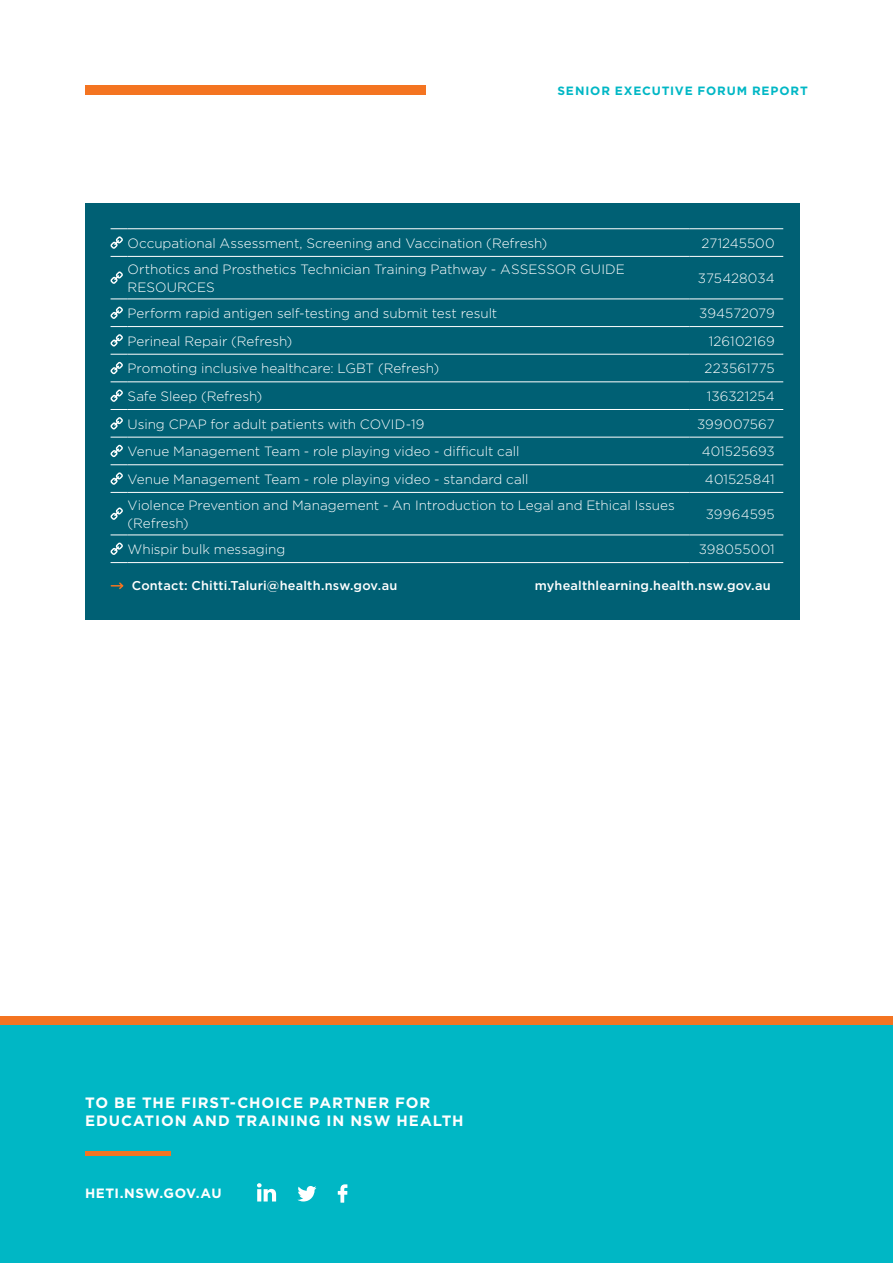
<style>
.page{position:relative;width:893px;height:1263px;background:#fff}
.page>*{position:absolute;margin:0;border:0;box-sizing:border-box;transform-origin:0 0}
.t1{font:700 15px/18px "Gotham";letter-spacing:.06em;color:#fff}
.t2{font:300 13.5px/18px "Gotham";color:#fff}
.t3{font:700 13.5px "Gotham";letter-spacing:.03em;color:#fff}
.t4{font:500 12.75px "Gotham";letter-spacing:.015em;color:#fff}
.t5{font:700 12px "Gotham";letter-spacing:.075em;color:#00b7c5}
</style>
<div class="page">
<div style="left:0;top:1025px;width:893px;height:238px;background:#00b7c5"></div>
<div style="left:0;top:1016px;width:893px;height:9px;background:#f47421"></div>
<hr style="left:85px;top:1152px;width:85px;height:4px;background:#f47421">
<svg style="left:257px;top:1183px;width:19px;height:18px"></svg>
<svg style="left:297px;top:1186px;width:19px;height:15px"></svg>
<svg style="left:338px;top:1184px;width:9px;height:19px"></svg>
<div style="left:85px;top:85px;width:340px;height:9px;background:#f47421"></div>
<div style="left:85px;top:203px;width:714px;height:417px;background:#006074"></div>
<svg style="left:111px;top:228px;width:17px;height:1px"></svg>
<hr style="left:128px;top:228px;width:562px;height:1px;background:#fff">
<hr style="left:690px;top:228px;width:93px;height:1px;background:#fff">
<svg style="left:111px;top:256px;width:17px;height:1px"></svg>
<hr style="left:128px;top:256px;width:562px;height:1px;background:#fff">
<hr style="left:690px;top:256px;width:93px;height:1px;background:#fff">
<svg style="left:111px;top:299px;width:17px;height:1px"></svg>
<hr style="left:128px;top:299px;width:562px;height:1px;background:#fff">
<hr style="left:690px;top:299px;width:93px;height:1px;background:#fff">
<svg style="left:111px;top:326px;width:17px;height:1px"></svg>
<hr style="left:128px;top:326px;width:562px;height:1px;background:#fff">
<hr style="left:690px;top:326px;width:93px;height:1px;background:#fff">
<svg style="left:111px;top:354px;width:17px;height:1px"></svg>
<hr style="left:128px;top:354px;width:562px;height:1px;background:#fff">
<hr style="left:690px;top:354px;width:93px;height:1px;background:#fff">
<svg style="left:111px;top:382px;width:17px;height:1px"></svg>
<hr style="left:128px;top:382px;width:562px;height:1px;background:#fff">
<hr style="left:690px;top:382px;width:93px;height:1px;background:#fff">
<svg style="left:111px;top:409px;width:17px;height:1px"></svg>
<hr style="left:128px;top:409px;width:562px;height:1px;background:#fff">
<hr style="left:690px;top:409px;width:93px;height:1px;background:#fff">
<svg style="left:111px;top:437px;width:17px;height:1px"></svg>
<hr style="left:128px;top:437px;width:562px;height:1px;background:#fff">
<hr style="left:690px;top:437px;width:93px;height:1px;background:#fff">
<svg style="left:111px;top:464px;width:17px;height:1px"></svg>
<hr style="left:128px;top:464px;width:562px;height:1px;background:#fff">
<hr style="left:690px;top:464px;width:93px;height:1px;background:#fff">
<svg style="left:111px;top:492px;width:17px;height:1px"></svg>
<hr style="left:128px;top:492px;width:562px;height:1px;background:#fff">
<hr style="left:690px;top:492px;width:93px;height:1px;background:#fff">
<svg style="left:111px;top:535px;width:17px;height:1px"></svg>
<hr style="left:128px;top:535px;width:562px;height:1px;background:#fff">
<hr style="left:690px;top:535px;width:93px;height:1px;background:#fff">
<svg style="left:111px;top:562px;width:17px;height:1px"></svg>
<hr style="left:128px;top:562px;width:562px;height:1px;background:#fff">
<hr style="left:690px;top:562px;width:93px;height:1px;background:#fff">
<svg style="left:111px;top:236px;width:12px;height:13px"></svg>
<svg style="left:111px;top:271px;width:12px;height:13px"></svg>
<svg style="left:111px;top:307px;width:12px;height:12px"></svg>
<svg style="left:111px;top:334px;width:12px;height:12px"></svg>
<svg style="left:111px;top:362px;width:12px;height:12px"></svg>
<svg style="left:111px;top:389px;width:12px;height:13px"></svg>
<svg style="left:111px;top:417px;width:12px;height:12px"></svg>
<svg style="left:111px;top:445px;width:12px;height:12px"></svg>
<svg style="left:111px;top:472px;width:12px;height:13px"></svg>
<svg style="left:111px;top:507px;width:12px;height:13px"></svg>
<svg style="left:111px;top:543px;width:12px;height:12px"></svg>
<svg style="left:111px;top:582px;width:13px;height:8px"></svg>
<p class="t5" style="left:557px;top:83px;width:252px">SENIOR EXECUTIVE FORUM REPORT</p>
<p class="t2" style="left:128px;top:234px;width:421px">Occupational Assessment, Screening and Vaccination (Refresh)</p>
<p class="t2" style="left:701px;top:234px;width:75px">271245500</p>
<p class="t2" style="left:128px;top:260px;width:499px">Orthotics and Prosthetics Technician Training Pathway - ASSESSOR GUIDE<br>RESOURCES</p>
<p class="t2" style="left:698px;top:269px;width:78px">375428034</p>
<p class="t2" style="left:128px;top:304px;width:371px">Perform rapid antigen self-testing and submit test result</p>
<p class="t2" style="left:699px;top:304px;width:77px">394572079</p>
<p class="t2" style="left:128px;top:332px;width:166px">Perineal Repair (Refresh)</p>
<p class="t2" style="left:709px;top:332px;width:67px">126102169</p>
<p class="t2" style="left:128px;top:359px;width:313px">Promoting inclusive healthcare: LGBT (Refresh)</p>
<p class="t2" style="left:704px;top:359px;width:72px">223561775</p>
<p class="t2" style="left:128px;top:387px;width:136px">Safe Sleep (Refresh)</p>
<p class="t2" style="left:707px;top:387px;width:69px">136321254</p>
<p class="t2" style="left:128px;top:415px;width:298px">Using CPAP for adult patients with COVID-19</p>
<p class="t2" style="left:697px;top:415px;width:79px">399007567</p>
<p class="t2" style="left:128px;top:442px;width:393px">Venue Management Team - role playing video - difficult call</p>
<p class="t2" style="left:702px;top:442px;width:75px">401525693</p>
<p class="t2" style="left:128px;top:470px;width:402px">Venue Management Team - role playing video - standard call</p>
<p class="t2" style="left:705px;top:470px;width:71px">401525841</p>
<p class="t2" style="left:128px;top:496px;width:549px">Violence Prevention and Management - An Introduction to Legal and Ethical Issues (Refresh)</p>
<p class="t2" style="left:706px;top:505px;width:71px">39964595</p>
<p class="t2" style="left:128px;top:540px;width:159px">Whispir bulk messaging</p>
<p class="t2" style="left:699px;top:540px;width:78px">398055001</p>
<p class="t4" style="left:132px;top:577px;width:267px">Contact: Chitti.Taluri@health.nsw.gov.au</p>
<p class="t4" style="left:535px;top:577px;width:237px">myhealthlearning.health.nsw.gov.au</p>
<p class="t1" style="left:85px;top:1093px;width:380px">TO BE THE FIRST-CHOICE PARTNER FOR<br>EDUCATION AND TRAINING IN NSW HEALTH</p>
<p class="t3" style="left:85px;top:1184px;width:138px">HETI.NSW.GOV.AU</p>
</div>
